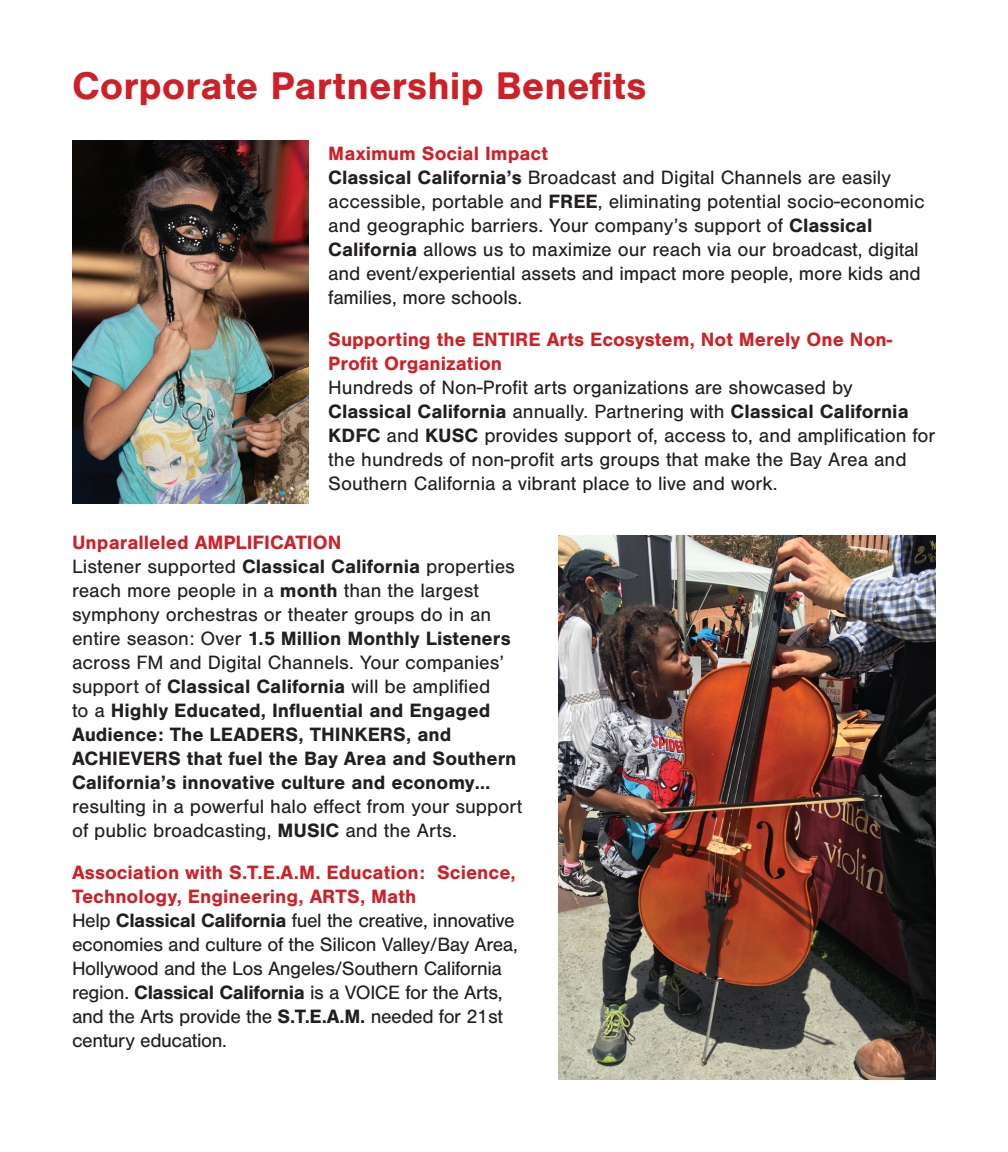
<style>
.page{position:relative;width:1008px;height:1152px;background:#fff}
.page>*{position:absolute;margin:0;border:0;box-sizing:border-box;transform-origin:0 0}
.t1{font:700 40px "Nimbus San";color:#cf2027}
.t2{font:20px/24px "Nimbus San";color:#231f20}
.t3{font:700 20px/24px "Nimbus San";color:#231f20}
.t4{font:20px/24px "Nimbus San";letter-spacing:-.02em;color:#231f20}
.t5{font:700 20px/24px "Nimbus San";color:#cf2027}
.s1{font-weight:700;color:#cf2027}
.s2{font-weight:700}
.s3{color:#cf2027}
.s4{font-weight:400}
</style>
<div class="page">
<img style="left:72px;top:141px;width:236px;height:363px">
<img style="left:558px;top:536px;width:378px;height:544px">
<h1 class="t1" style="left:72px;top:63px;width:576px">Corporate Partnership Benefits</h1>
<p class="t2" style="left:328px;top:142px;width:598px"><span class="s1">Maximum Social Impact<br></span><span class="s2">Classical California’s</span> Broadcast and Digital Channels are easily accessible, portable and <span class="s2">FREE</span>, eliminating potential socio-economic and geographic barriers. Your company’s support of <span class="s2">Classical California</span> allows us to maximize our reach via our broadcast, digital and event/experiential assets and impact more people, more kids and families, more schools.</p>
<p class="t5" style="left:328px;top:328px;width:565px">Supporting the ENTIRE Arts Ecosystem, Not Merely One Non-<br>Profit Organization</p>
<p class="t2" style="left:328px;top:376px;width:609px">Hundreds of Non-Profit arts organizations are showcased by <span class="s2">Classical California</span> annually. Partnering with <span class="s2">Classical California KDFC</span> and <span class="s2">KUSC</span> provides support of, access to, and amplification for the hundreds of non-profit arts groups that make the Bay Area and Southern California a vibrant place to live and work.</p>
<p class="t3" style="left:72px;top:531px;width:446px"><span class="s3">Unparalleled AMPLIFICATION<br></span><span class="s4">Listener supported</span> Classical California <span class="s4">properties reach more people in a</span> month <span class="s4">than the largest symphony orchestras or theater groups do in an entire season: Over</span> 1.5 Million Monthly Listeners <span class="s4">across FM and Digital Channels. Your companies’ support of</span> Classical California <span class="s4">will be amplified<br>to a</span> Highly Educated, Influential and Engaged Audience: The LEADERS, THINKERS, and ACHIEVERS that fuel the Bay Area and Southern California’s innovative culture and economy…</p>
<p class="t2" style="left:72px;top:795px;width:452px">resulting in a powerful halo effect from your support of public broadcasting, <span class="s2">MUSIC</span> and the Arts.</p>
<p class="t4" style="left:72px;top:861px;width:448px"><span class="s1">Association with S.T.E.A.M. Education: Science, Technology, Engineering, ARTS, Math<br></span>Help <span class="s2">Classical California</span> fuel the creative, innovative economies and culture of the Silicon Valley/Bay Area, Hollywood and the Los Angeles/Southern California region. <span class="s2">Classical California</span> is a VOICE for the Arts, and the Arts provide the <span class="s2">S.T.E.A.M.</span> needed for 21st century education.</p>
</div>
